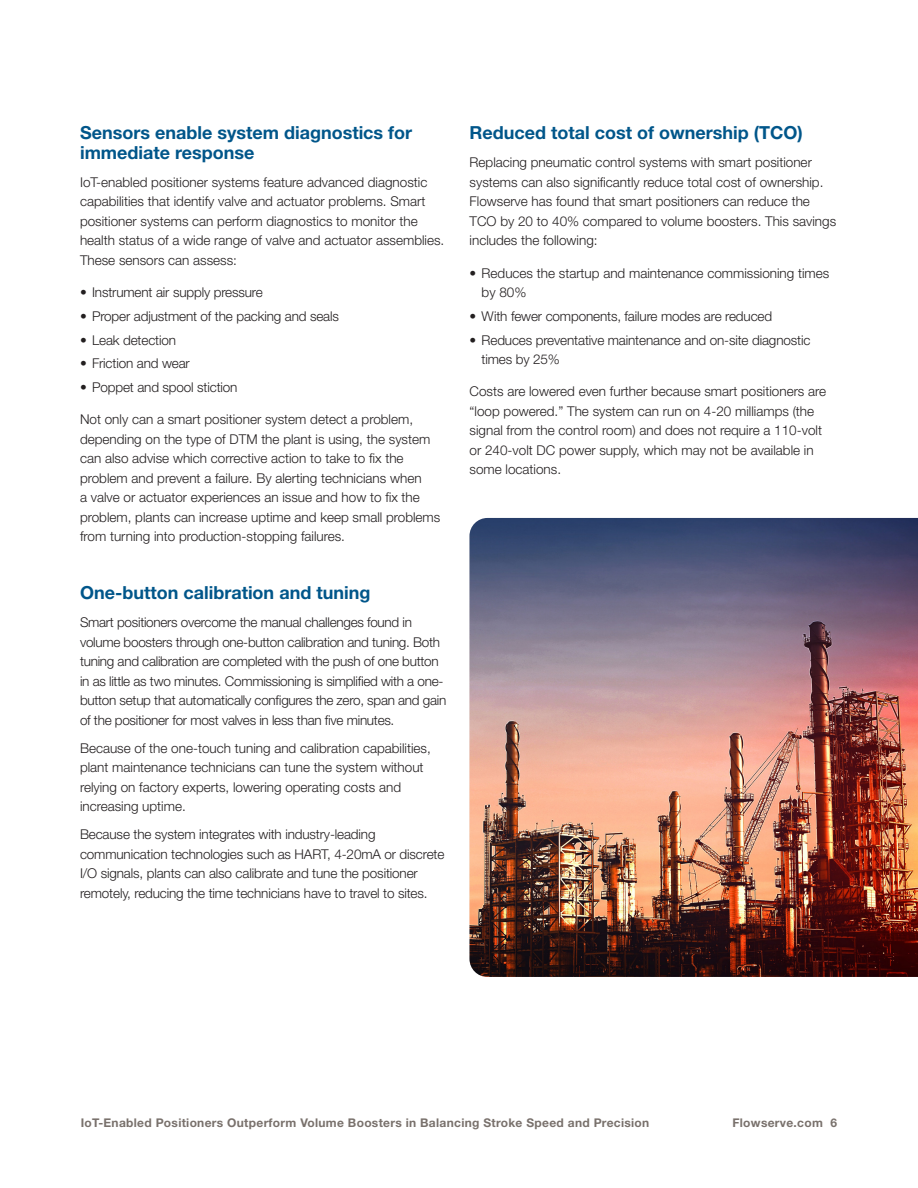
<style>
.page{position:relative;width:918px;height:1188px;background:#fff}
.page>*{position:absolute;margin:0;border:0;box-sizing:border-box;transform-origin:0 0}
.Subhead_Level_1__blu{font:700 18px/19.5px "Helvetica Neue LT Std";color:#00568a}
.Body_copy{font:300 13.5px/19.5px "Helvetica Neue LT Std";color:#231f20}
.Body_copy-2{font:300 13.5px/19.5px "Helvetica Neue LT Std";letter-spacing:-.02em;color:#231f20}
.t1{font:700 12px "Helvetica Neue LT Std";letter-spacing:.025em;color:#79716c}
</style>
<div class="page">
<img style="left:470px;top:518px;width:448px;height:459px">
<p class="Subhead_Level_1__blu" style="left:80px;top:123px;width:334px">Sensors enable system diagnostics for immediate response</p>
<p class="Body_copy" style="left:80px;top:172px;width:366px">IoT-enabled positioner systems feature advanced diagnostic capabilities that identify valve and actuator problems. Smart positioner systems can perform diagnostics to monitor the health status of a wide range of valve and actuator assemblies.<br>These sensors can assess:</p>
<p class="Body_copy" style="left:80px;top:282px;width:184px">• Instrument air supply pressure</p>
<p class="Body_copy" style="left:80px;top:306px;width:261px">• Proper adjustment of the packing and seals</p>
<p class="Body_copy" style="left:80px;top:330px;width:98px">• Leak detection</p>
<p class="Body_copy" style="left:80px;top:353px;width:111px">• Friction and wear</p>
<p class="Body_copy" style="left:80px;top:377px;width:159px">• Poppet and spool stiction</p>
<p class="Body_copy" style="left:80px;top:410px;width:362px">Not only can a smart positioner system detect a problem, depending on the type of DTM the plant is using, the system can also advise which corrective action to take to fix the problem and prevent a failure. By alerting technicians when<br>a valve or actuator experiences an issue and how to fix the problem, plants can increase uptime and keep small problems from turning into production-stopping failures.</p>
<p class="Subhead_Level_1__blu" style="left:80px;top:583px;width:292px">One-button calibration and tuning</p>
<p class="Body_copy-2" style="left:80px;top:612px;width:368px">Smart positioners overcome the manual challenges found in volume boosters through one-button calibration and tuning. Both tuning and calibration are completed with the push of one button in as little as two minutes. Commissioning is simplified with a one&shy;button setup that automatically configures the zero, span and gain of the positioner for most valves in less than five minutes.</p>
<p class="Body_copy" style="left:80px;top:738px;width:352px">Because of the one-touch tuning and calibration capabilities, plant maintenance technicians can tune the system without relying on factory experts, lowering operating costs and increasing uptime.</p>
<p class="Body_copy" style="left:80px;top:824px;width:366px">Because the system integrates with industry-leading communication technologies such as HART, 4-20mA or discrete I/O signals, plants can also calibrate and tune the positioner remotely, reducing the time technicians have to travel to sites.</p>
<p class="Subhead_Level_1__blu" style="left:470px;top:123px;width:335px">Reduced total cost of ownership (TCO)</p>
<p class="Body_copy" style="left:470px;top:152px;width:368px">Replacing pneumatic control systems with smart positioner systems can also significantly reduce total cost of ownership.<br>Flowserve has found that smart positioners can reduce the TCO by 20 to 40% compared to volume boosters. This savings includes the following:</p>
<p class="Body_copy" style="left:482px;top:263px;width:349px;text-indent:-12px">• Reduces the startup and maintenance commissioning times by 80%</p>
<p class="Body_copy" style="left:470px;top:306px;width:304px">• With fewer components, failure modes are reduced</p>
<p class="Body_copy" style="left:482px;top:330px;width:330px;text-indent:-12px">• Reduces preventative maintenance and on-site diagnostic times by 25%</p>
<p class="Body_copy" style="left:470px;top:381px;width:358px">Costs are lowered even further because smart positioners are “loop powered.” The system can run on 4-20 milliamps (the signal from the control room) and does not require a 110-volt or 240-volt DC power supply, which may not be available in some locations.</p>
<p class="t1" style="left:81px;top:1115px;width:570px">IoT-Enabled Positioners Outperform Volume Boosters in Balancing Stroke Speed and Precision</p>
<p class="t1" style="left:733px;top:1115px;width:106px">Flowserve.com 6</p>
</div>
